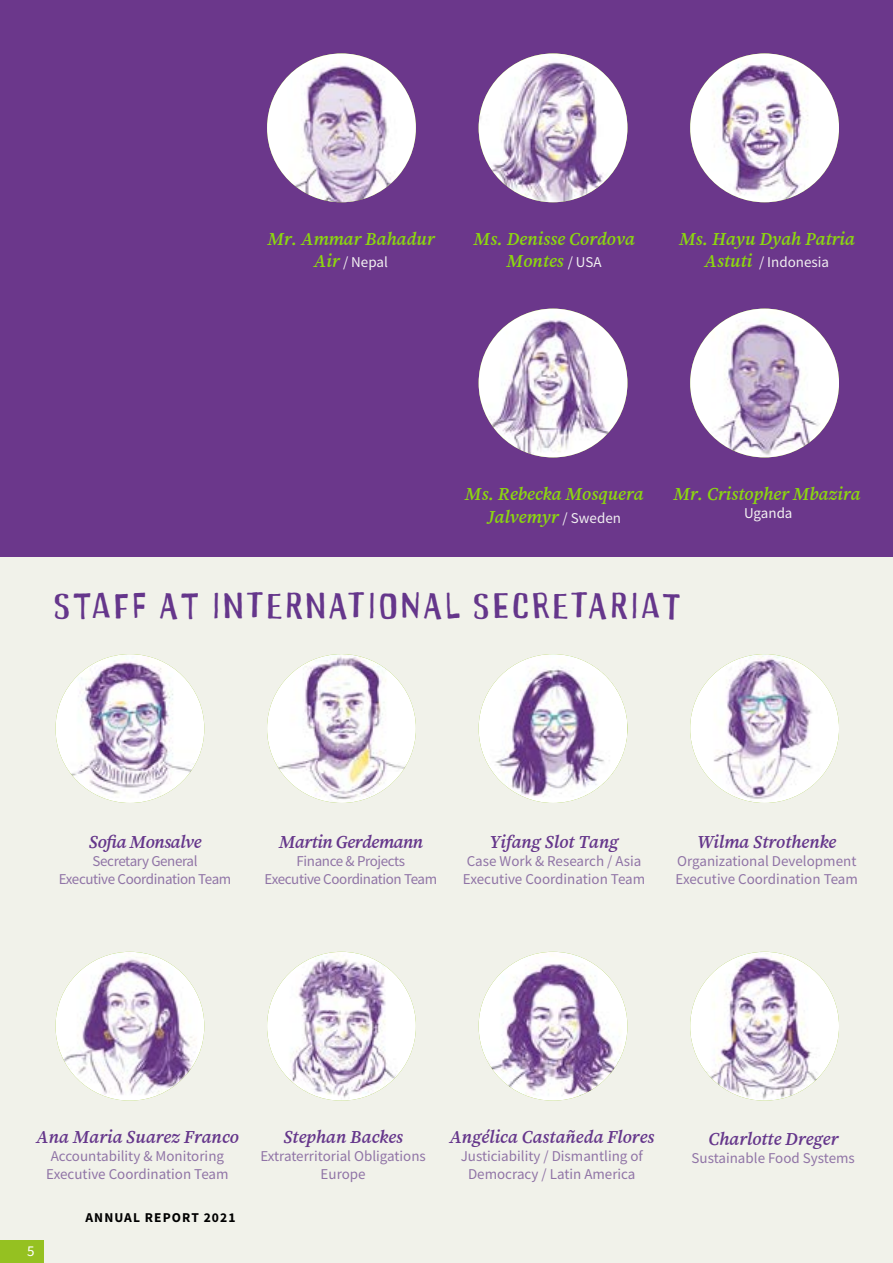
<style>
.page{position:relative;width:893px;height:1263px;background:#fff}
.page>*{position:absolute;margin:0;border:0;box-sizing:border-box;transform-origin:0 0}
.t1{font:37.5px "Fian Headline";letter-spacing:.075em;color:#65368b}
.t2{font:italic 600 18px/22.5px "Fiantext";color:#8cd70f;text-align:center}
.t3{font:italic 600 18px "Fiantext";color:#65368b}
.t4{font:italic 600 18px "Fiantext";letter-spacing:-.025em;color:#65368b}
.t5{font:15px/18px "Fiantext";color:#9074a6}
.t6{font:15px/18px "Fiantext";letter-spacing:-.025em;color:#9074a6;text-align:center}
.t7{font:15px "Fiantext";color:#f1eff1}
.t8{font:15px "Fiantext";color:#f4f2f2}
.t9{font:15px "Fiantext";color:#fff}
.t10{font:700 13.5px "Fiantext";letter-spacing:.08em;color:#000}
.s1{font-weight:600;font-style:italic;font-size:18px;color:#8cd70f}
.s2{font-weight:400;font-style:normal;font-size:15px;color:#f1eff1}
</style>
<div class="page">
<div style="left:0;top:0;width:893px;height:557px;background:#6b378b"></div>
<div style="left:0;top:557px;width:893px;height:706px;background:#f1f2ea"></div>
<img style="left:267px;top:53px;width:149px;height:149px;border-radius:74px">
<img style="left:479px;top:53px;width:148px;height:149px;border-radius:74px">
<img style="left:690px;top:53px;width:149px;height:149px;border-radius:74px">
<img style="left:479px;top:309px;width:148px;height:148px;border-radius:74px">
<img style="left:690px;top:309px;width:149px;height:148px;border-radius:74px">
<img style="left:56px;top:654px;width:148px;height:149px;border-radius:74px">
<img style="left:267px;top:654px;width:149px;height:149px;border-radius:74px">
<img style="left:479px;top:654px;width:148px;height:149px;border-radius:73px">
<img style="left:690px;top:654px;width:149px;height:149px;border-radius:74px">
<img style="left:56px;top:952px;width:148px;height:148px;border-radius:74px">
<img style="left:267px;top:952px;width:149px;height:148px;border-radius:74px">
<img style="left:479px;top:952px;width:148px;height:148px;border-radius:74px">
<img style="left:690px;top:952px;width:149px;height:148px;border-radius:74px">
<div style="left:0;top:1240px;width:44px;height:23px;background:#95c121"></div>
<p class="t2" style="left:267px;top:228px;width:168px">Mr. Ammar Bahadur</p>
<p class="t8" style="left:314px;top:252px;width:76px"><span class="s1">Air</span> / Nepal</p>
<p class="t2" style="left:474px;top:228px;width:162px">Ms. Denisse Cordova<br>Montes <span class="s2">/ USA</span></p>
<p class="t2" style="left:679px;top:228px;width:177px">Ms. Hayu Dyah Patria</p>
<p class="t7" style="left:704px;top:253px;width:126px"><span class="s1">Astuti</span> / Indonesia</p>
<p class="t2" style="left:465px;top:483px;width:180px">Ms. Rebecka Mosquera<br>Jalvemyr <span class="s2">/ Sweden</span></p>
<p class="t2" style="left:673px;top:483px;width:188px">Mr. Cristopher Mbazira</p>
<p class="t8" style="left:744px;top:503px;width:50px">Uganda</p>
<h1 class="t1" style="left:54px;top:586px;width:629px">STAFF AT INTERNATIONAL SECRETARIAT</h1>
<p class="t4" style="left:89px;top:831px;width:114px">Sofia Monsalve</p>
<p class="t6" style="left:59px;top:852px;width:174px">Secretary General<br>Executive Coordination Team</p>
<p class="t4" style="left:279px;top:831px;width:146px">Martin Gerdemann</p>
<p class="t6" style="left:265px;top:852px;width:174px">Finance &amp; Projects<br>Executive Coordination Team</p>
<p class="t3" style="left:490px;top:831px;width:130px">Yifang Slot Tang</p>
<p class="t5" style="left:463px;top:852px;width:184px">Case Work &amp; Research / Asia<br>Executive Coordination Team</p>
<p class="t3" style="left:697px;top:831px;width:140px">Wilma Strothenke</p>
<p class="t5" style="left:676px;top:852px;width:184px">Organizational Development<br>Executive Coordination Team</p>
<p class="t3" style="left:36px;top:1126px;width:204px">Ana Maria Suarez Franco</p>
<p class="t5" style="left:46px;top:1147px;width:184px">Accountability &amp; Monitoring<br>Executive Coordination Team</p>
<p class="t9" style="left:27px;top:1242px;width:9px">5</p>
<p class="t10" style="left:85px;top:1209px;width:151px">ANNUAL REPORT 2021</p>
<p class="t3" style="left:283px;top:1126px;width:121px">Stephan Backes</p>
<p class="t5" style="left:260px;top:1147px;width:167px;text-align:center">Extraterritorial Obligations<br>Europe</p>
<p class="t3" style="left:449px;top:1126px;width:206px">Angélica Castañeda Flores</p>
<p class="t5" style="left:461px;top:1147px;width:184px;text-align:center">Justiciability / Dismantling of<br>Democracy / Latin America</p>
<p class="t3" style="left:708px;top:1129px;width:131px">Charlotte Dreger</p>
<p class="t5" style="left:692px;top:1149px;width:165px">Sustainable Food Systems</p>
</div>
